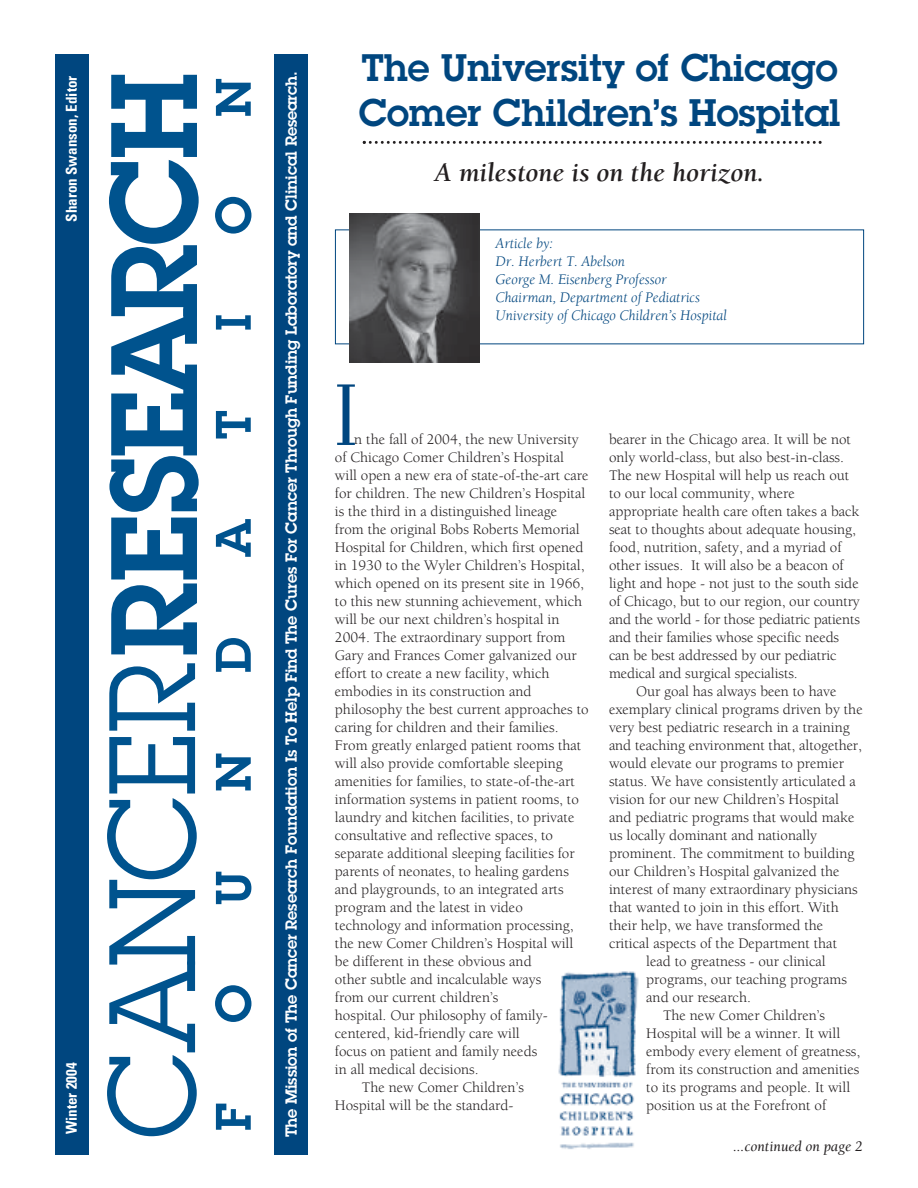
<style>
.page{position:relative;width:918px;height:1188px;background:#fff}
.page>*{position:absolute;margin:0;border:0;box-sizing:border-box;transform-origin:0 0}
.t1{font:90.6px "Bodoni";color:#00467f;scale:.6 1}
.t2{font:600 37.5px/45px "Lubalin Graph";color:#00467f}
.t3{font:italic 700 27px "Berkeley";color:#231f20}
.t4{font:600 15.75px "Lubalin Graph";letter-spacing:-.005em;color:#fff}
.t5{font:15px "Berkeley";color:#231f20}
.t6{font:italic 15px/18px "Berkeley";color:#00467f}
.t7{font:700 condensed 15px "Univers";color:#fff}
.t8{font:italic 15px "Berkeley";color:#231f20}
</style>
<div class="page">
<svg style="left:107px;top:737px;width:90px;height:399px"></svg>
<svg style="left:109px;top:663px;width:86px;height:68px"></svg>
<svg style="left:111px;top:518px;width:86px;height:136px"></svg>
<svg style="left:109px;top:75px;width:90px;height:437px"></svg>
<svg style="left:216px;top:1104px;width:35px;height:26px"></svg>
<svg style="left:215px;top:985px;width:36px;height:37px"></svg>
<svg style="left:216px;top:872px;width:35px;height:32px"></svg>
<svg style="left:216px;top:754px;width:35px;height:36px"></svg>
<svg style="left:216px;top:638px;width:35px;height:34px"></svg>
<svg style="left:216px;top:519px;width:35px;height:38px"></svg>
<svg style="left:216px;top:411px;width:35px;height:28px"></svg>
<svg style="left:216px;top:315px;width:35px;height:15px"></svg>
<svg style="left:215px;top:197px;width:36px;height:37px"></svg>
<svg style="left:216px;top:79px;width:35px;height:37px"></svg>
<div style="left:56px;top:54px;width:33px;height:1100px;background:#00467f"></div>
<div style="left:275px;top:54px;width:33px;height:1100px;background:#00467f"></div>
<svg style="left:363px;top:141px;width:459px;height:3px"></svg>
<img style="left:350px;top:213px;width:129px;height:149px">
<img style="left:558px;top:971px;width:81px;height:179px">
<p class="t7" style="left:66px;top:222px;width:147px;rotate:-90deg">Sharon Swanson, Editor</p>
<p class="t7" style="left:66px;top:1134px;width:73px;rotate:-90deg">Winter 2004</p>
<p class="t4" style="left:286px;top:1137px;width:1068px;rotate:-90deg">The Mission of The Cancer Research Foundation Is To Help Find The Cures For Cancer Through Funding Laboratory and Clinical Research.</p>
<h2 class="t2" style="left:359px;top:49px;width:483px">The University of Chicago<br>Comer Children’s Hospital</h2>
<h3 class="t3" style="left:435px;top:162px;width:331px">A milestone is on the horizon.</h3>
<p class="t6" style="left:496px;top:236px;width:233px">Article by:<br>Dr. Herbert T. Abelson<br>George M. Eisenberg Professor<br>Chairman, Department of Pediatrics<br>University of Chicago Children’s Hospital</p>
<h1 class="t1" style="left:335px;top:383px;width:37px">I</h1>
<p class="t5" style="left:354px;top:433px;width:226px">n the fall of 2004, the new University</p>
<p class="t5" style="left:335px;top:451px;width:231px">of Chicago Comer Children’s Hospital</p>
<p class="t5" style="left:335px;top:469px;width:255px">will open a new era of state-of-the-art care</p>
<p class="t5" style="left:335px;top:487px;width:252px">for children. The new Children’s Hospital</p>
<p class="t5" style="left:335px;top:505px;width:224px">is the third in a distinguished lineage</p>
<p class="t5" style="left:335px;top:523px;width:246px">from the original Bobs Roberts Memorial</p>
<p class="t5" style="left:335px;top:541px;width:250px">Hospital for Children, which first opened</p>
<p class="t5" style="left:335px;top:559px;width:251px">in 1930 to the Wyler Children’s Hospital,</p>
<p class="t5" style="left:335px;top:577px;width:251px">which opened on its present site in 1966,</p>
<p class="t5" style="left:335px;top:595px;width:249px">to this new stunning achievement, which</p>
<p class="t5" style="left:335px;top:613px;width:226px">will be our next children’s hospital in</p>
<p class="t5" style="left:335px;top:631px;width:232px">2004. The extraordinary support from</p>
<p class="t5" style="left:335px;top:649px;width:243px">Gary and Frances Comer galvanized our</p>
<p class="t5" style="left:335px;top:667px;width:216px">effort to create a new facility, which</p>
<p class="t5" style="left:335px;top:685px;width:198px">embodies in its construction and</p>
<p class="t5" style="left:335px;top:703px;width:255px">philosophy the best current approaches to</p>
<p class="t5" style="left:335px;top:721px;width:225px">caring for children and their families.</p>
<p class="t5" style="left:335px;top:739px;width:248px">From greatly enlarged patient rooms that</p>
<p class="t5" style="left:335px;top:757px;width:229px">will also provide comfortable sleeping</p>
<p class="t5" style="left:335px;top:775px;width:242px">amenities for families, to state-of-the-art</p>
<p class="t5" style="left:335px;top:793px;width:246px">information systems in patient rooms, to</p>
<p class="t5" style="left:335px;top:811px;width:241px">laundry and kitchen facilities, to private</p>
<p class="t5" style="left:335px;top:829px;width:220px">consultative and reflective spaces, to</p>
<p class="t5" style="left:335px;top:847px;width:241px">separate additional sleeping facilities for</p>
<p class="t5" style="left:335px;top:865px;width:236px">parents of neonates, to healing gardens</p>
<p class="t5" style="left:335px;top:883px;width:230px">and playgrounds, to an integrated arts</p>
<p class="t5" style="left:335px;top:901px;width:189px">program and the latest in video</p>
<p class="t5" style="left:335px;top:919px;width:240px">technology and information processing,</p>
<p class="t5" style="left:335px;top:937px;width:240px">the new Comer Children’s Hospital will</p>
<p class="t5" style="left:335px;top:955px;width:198px">be different in these obvious and</p>
<p class="t5" style="left:335px;top:973px;width:208px">other subtle and incalculable ways</p>
<p class="t5" style="left:335px;top:991px;width:165px">from our current children’s</p>
<p class="t5" style="left:335px;top:1009px;width:214px">hospital. Our philosophy of family-</p>
<p class="t5" style="left:335px;top:1027px;width:186px">centered, kid-friendly care will</p>
<p class="t5" style="left:335px;top:1045px;width:204px">focus on patient and family needs</p>
<p class="t5" style="left:335px;top:1063px;width:145px">in all medical decisions.</p>
<p class="t5" style="left:362px;top:1081px;width:164px">The new Comer Children’s</p>
<p class="t5" style="left:335px;top:1099px;width:180px">Hospital will be the standard-</p>
<p class="t5" style="left:609px;top:433px;width:244px">bearer in the Chicago area. It will be not</p>
<p class="t5" style="left:609px;top:451px;width:237px">only world-class, but also best-in-class.</p>
<p class="t5" style="left:609px;top:469px;width:242px">The new Hospital will help us reach out</p>
<p class="t5" style="left:609px;top:487px;width:187px">to our local community, where</p>
<p class="t5" style="left:609px;top:505px;width:252px">appropriate health care often takes a back</p>
<p class="t5" style="left:609px;top:523px;width:249px">seat to thoughts about adequate housing,</p>
<p class="t5" style="left:609px;top:541px;width:234px">food, nutrition, safety, and a myriad of</p>
<p class="t5" style="left:609px;top:559px;width:236px">other issues. It will also be a beacon of</p>
<p class="t5" style="left:609px;top:577px;width:251px">light and hope - not just to the south side</p>
<p class="t5" style="left:609px;top:595px;width:252px">of Chicago, but to our region, our country</p>
<p class="t5" style="left:609px;top:613px;width:252px">and the world - for those pediatric patients</p>
<p class="t5" style="left:609px;top:631px;width:232px">and their families whose specific needs</p>
<p class="t5" style="left:609px;top:649px;width:229px">can be best addressed by our pediatric</p>
<p class="t5" style="left:609px;top:667px;width:190px">medical and surgical specialists.</p>
<p class="t5" style="left:636px;top:685px;width:202px">Our goal has always been to have</p>
<p class="t5" style="left:609px;top:703px;width:255px">exemplary clinical programs driven by the</p>
<p class="t5" style="left:609px;top:721px;width:242px">very best pediatric research in a training</p>
<p class="t5" style="left:609px;top:739px;width:255px">and teaching environment that, altogether,</p>
<p class="t5" style="left:609px;top:757px;width:237px">would elevate our programs to premier</p>
<p class="t5" style="left:609px;top:775px;width:249px">status. We have consistently articulated a</p>
<p class="t5" style="left:609px;top:793px;width:232px">vision for our new Children’s Hospital</p>
<p class="t5" style="left:609px;top:811px;width:247px">and pediatric programs that would make</p>
<p class="t5" style="left:609px;top:829px;width:210px">us locally dominant and nationally</p>
<p class="t5" style="left:609px;top:847px;width:247px">prominent. The commitment to building</p>
<p class="t5" style="left:609px;top:865px;width:232px">our Children’s Hospital galvanized the</p>
<p class="t5" style="left:609px;top:883px;width:250px">interest of many extraordinary physicians</p>
<p class="t5" style="left:609px;top:901px;width:231px">that wanted to join in this effort. With</p>
<p class="t5" style="left:609px;top:919px;width:216px">their help, we have transformed the</p>
<p class="t5" style="left:609px;top:937px;width:230px">critical aspects of the Department that</p>
<p class="t5" style="left:646px;top:955px;width:181px">lead to greatness - our clinical</p>
<p class="t5" style="left:646px;top:973px;width:202px">programs, our teaching programs</p>
<p class="t5" style="left:646px;top:991px;width:106px">and our research.</p>
<p class="t5" style="left:663px;top:1009px;width:164px">The new Comer Children’s</p>
<p class="t5" style="left:646px;top:1027px;width:196px">Hospital will be a winner. It will</p>
<p class="t5" style="left:646px;top:1045px;width:216px">embody every element of greatness,</p>
<p class="t5" style="left:646px;top:1063px;width:215px">from its construction and amenities</p>
<p class="t5" style="left:646px;top:1081px;width:206px">to its programs and people. It will</p>
<p class="t5" style="left:646px;top:1099px;width:181px">position us at the Forefront of</p>
<p class="t8" style="left:733px;top:1140px;width:131px">...continued on page 2</p>
</div>
